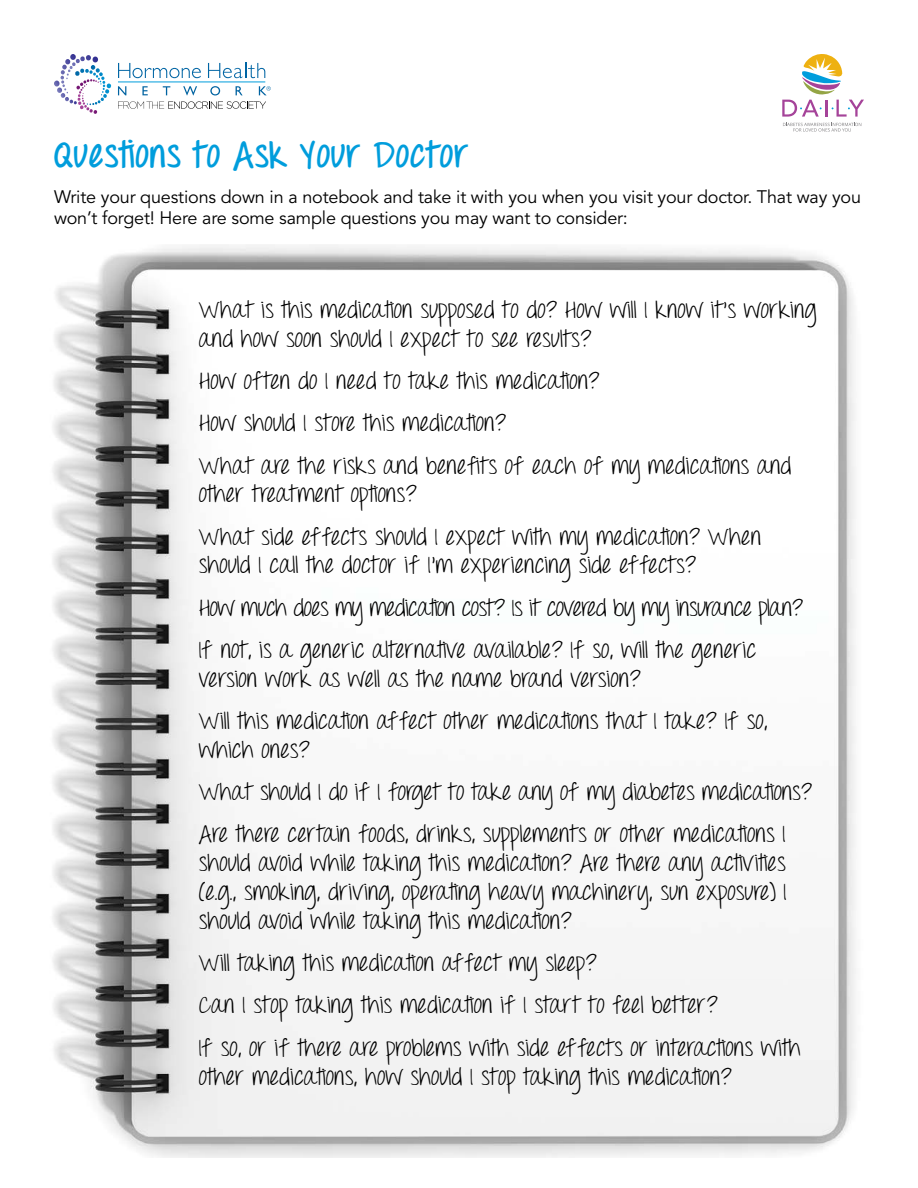
<style>
.page{position:relative;width:918px;height:1188px;background:#fff}
.page>*{position:absolute;margin:0;border:0;box-sizing:border-box;transform-origin:0 0}
.t1{font:700 36px "Throw My Hands Upinthe Air";letter-spacing:.02em;color:#009ddc}
.t2{font:24px/42.3px "Throw My Hands Upinthe Air";letter-spacing:.01em;color:#000}
.t3{font:18px/21px "Avenir";letter-spacing:-.01em;color:#000}
</style>
<div class="page">
<img style="left:53px;top:245px;width:803px;height:912px">
<svg style="left:782px;top:54px;width:82px;height:63px"></svg>
<svg style="left:783px;top:123px;width:78px;height:9px"></svg>
<svg style="left:118px;top:63px;width:83px;height:15px"></svg>
<svg style="left:208px;top:63px;width:57px;height:15px"></svg>
<svg style="left:118px;top:86px;width:8px;height:9px"></svg>
<svg style="left:142px;top:86px;width:6px;height:9px"></svg>
<svg style="left:163px;top:86px;width:7px;height:9px"></svg>
<svg style="left:183px;top:86px;width:14px;height:9px"></svg>
<svg style="left:210px;top:86px;width:10px;height:9px"></svg>
<svg style="left:236px;top:86px;width:7px;height:9px"></svg>
<hr style="left:118px;top:82px;width:147px;height:1px;background:#009ddc">
<svg style="left:54px;top:54px;width:57px;height:60px"></svg>
<svg style="left:259px;top:86px;width:12px;height:9px"></svg>
<svg style="left:118px;top:101px;width:148px;height:8px"></svg>
<h1 class="t1" style="left:54px;top:132px;width:416px">Questions to Ask Your Doctor</h1>
<p class="t3" style="left:54px;top:187px;width:809px">Write your questions down in a notebook and take it with you when you visit your doctor. That way you won’t forget! Here are some sample questions you may want to consider:</p>
<p class="t2" style="left:199px;top:297px;width:619px;line-height:28.8px">What is this medication supposed to do? How will I know it’s working and how soon should I expect to see results?</p>
<p class="t2" style="left:199px;top:362px;width:594px">How often do I need to take this medication?<br>How should I store this medication?<br>What are the risks and benefits of each of my medications and</p>
<p class="t2" style="left:199px;top:475px;width:564px">other treatment options?<br>What side effects should I expect with my medication? When</p>
<p class="t2" style="left:199px;top:546px;width:606px">should I call the doctor if I’m experiencing side effects?<br>How much does my medication cost? Is it covered by my insurance plan?<br>If not, is a generic alternative available? If so, will the generic</p>
<p class="t2" style="left:199px;top:659px;width:570px">version work as well as the name brand version?<br>Will this medication affect other medications that I take? If so,</p>
<p class="t2" style="left:199px;top:730px;width:615px">which ones?<br>What should I do if I forget to take any of my diabetes medications?<br>Are there certain foods, drinks, supplements or other medications I</p>
<p class="t2" style="left:199px;top:851px;width:589px;line-height:28.8px;text-align:justify">should avoid while taking this medication? Are there any activities (e.g., smoking, driving, operating heavy machinery, sun exposure) I should avoid while taking this medication?</p>
<p class="t2" style="left:199px;top:944px;width:603px">Will taking this medication affect my sleep?<br>Can I stop taking this medication if I start to feel better?<br>If so, or if there are problems with side effects or interactions with</p>
<p class="t2" style="left:199px;top:1057px;width:534px">other medications, how should I stop taking this medication?</p>
</div>
